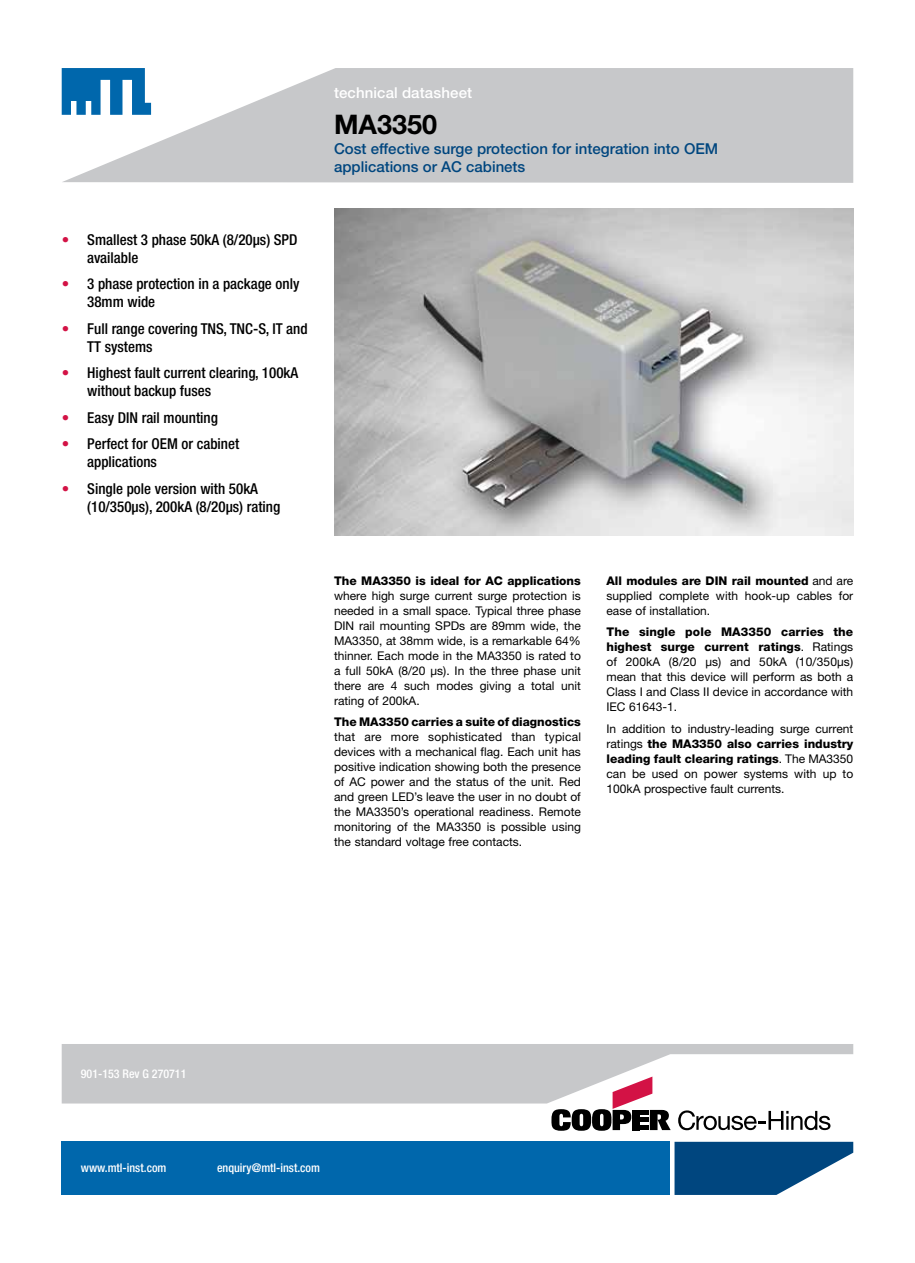
<style>
.page{position:relative;width:915px;height:1263px;background:#fff}
.page>*{position:absolute;margin:0;border:0;box-sizing:border-box;transform-origin:0 0}
.t1{font:700 27px "Helvetica Neue LT Pro";color:#000}
.t2{font:500 condensed 15px/18px "Helvetica Neue LT Pro";color:#000}
.t3{font:500 15px/18px "Helvetica Neue LT Pro";color:#00467f}
.t4{font:500 15px "Helvetica Neue LT Pro";letter-spacing:.01em;color:#fff}
.t5{font:12px/15px "Helvetica Neue LT Pro";color:#000;text-align:justify}
.t6{font:800 12px "Helvetica Neue LT Pro";color:#000}
.t7{font:500 condensed 12px "Helvetica Neue LT Pro";color:#fff}
.s1{color:#d31245}
.s2{font-weight:800}
</style>
<div class="page">
<svg style="left:63px;top:68px;width:790px;height:115px;background:#cecfd1"></svg>
<svg style="left:62px;top:68px;width:89px;height:47px"></svg>
<div style="left:62px;top:1142px;width:608px;height:53px;background:#0067ac"></div>
<svg style="left:674px;top:1142px;width:179px;height:53px"></svg>
<svg style="left:62px;top:1044px;width:791px;height:59px;fill:#c7c8ca"></svg>
<svg style="left:551px;top:1076px;width:119px;height:55px"></svg>
<svg style="left:678px;top:1110px;width:152px;height:20px"></svg>
<img style="left:334px;top:208px;width:519px;height:328px">
<p class="t2" style="left:87px;top:230px;width:212px;text-indent:-26px"><span class="s1">•</span> Smallest 3 phase 50kA (8/20µs) SPD available</p>
<p class="t2" style="left:87px;top:275px;width:213px;text-indent:-26px"><span class="s1">•</span> 3 phase protection in a package only<br>38mm wide</p>
<p class="t2" style="left:87px;top:319px;width:222px;text-indent:-26px"><span class="s1">•</span> Full range covering TNS, TNC-S, IT and<br>TT systems</p>
<p class="t2" style="left:87px;top:364px;width:212px;text-indent:-26px"><span class="s1">•</span> Highest fault current clearing, 100kA without backup fuses</p>
<p class="t2" style="left:62px;top:408px;width:158px"><span class="s1">•</span> Easy DIN rail mounting</p>
<p class="t2" style="left:87px;top:435px;width:153px;text-indent:-26px"><span class="s1">•</span> Perfect for OEM or cabinet applications</p>
<p class="t2" style="left:87px;top:479px;width:194px;text-indent:-26px"><span class="s1">•</span> Single pole version with 50kA (10/350µs), 200kA (8/20µs) rating</p>
<p class="t4" style="left:334px;top:83px;width:139px">technical datasheet</p>
<h1 class="t1" style="left:334px;top:107px;width:105px">MA3350</h1>
<p class="t3" style="left:334px;top:140px;width:385px">Cost effective surge protection for integration into OEM applications or AC cabinets</p>
<p class="t6" style="left:334px;top:573px;width:248px">The MA3350 is ideal for AC applications</p>
<p class="t5" style="left:334px;top:588px;width:248px">where high surge current surge protection is needed in a small space. Typical three phase DIN rail mounting SPDs are 89mm wide, the MA3350, at 38mm wide, is a remarkable 64% thinner. Each mode in the MA3350 is rated to a full 50kA (8/20 µs). In the three phase unit there are 4 such modes giving a total unit rating of 200kA.</p>
<p class="t6" style="left:334px;top:715px;width:248px">The MA3350 carries a suite of diagnostics</p>
<p class="t5" style="left:334px;top:729px;width:248px">that are more sophisticated than typical devices with a mechanical flag. Each unit has positive indication showing both the presence of AC power and the status of the unit. Red and green LED’s leave the user in no doubt of the MA3350’s operational readiness. Remote monitoring of the MA3350 is possible using the standard voltage free contacts.</p>
<p class="t5" style="left:606px;top:573px;width:248px"><span class="s2">All modules are DIN rail mounted</span> and are supplied complete with hook-up cables for ease of installation.</p>
<p class="t5" style="left:606px;top:624px;width:248px"><span class="s2">The single pole MA3350 carries the highest surge current ratings</span>. Ratings of 200kA (8/20 µs) and 50kA (10/350µs) mean that this device will perform as both a Class I and Class II device in accordance with IEC 61643-1.</p>
<p class="t5" style="left:606px;top:721px;width:248px">In addition to industry-leading surge current ratings <span class="s2">the MA3350 also carries industry leading fault clearing ratings</span>. The MA3350 can be used on power systems with up to 100kA prospective fault currents.</p>
<p class="t7" style="left:81px;top:1067px;width:107px">901-153 Rev G 270711</p>
<p class="t7" style="left:81px;top:1160px;width:87px">www.mtl-inst.com</p>
<p class="t7" style="left:217px;top:1160px;width:104px">enquiry@mtl-inst.com</p>
</div>
